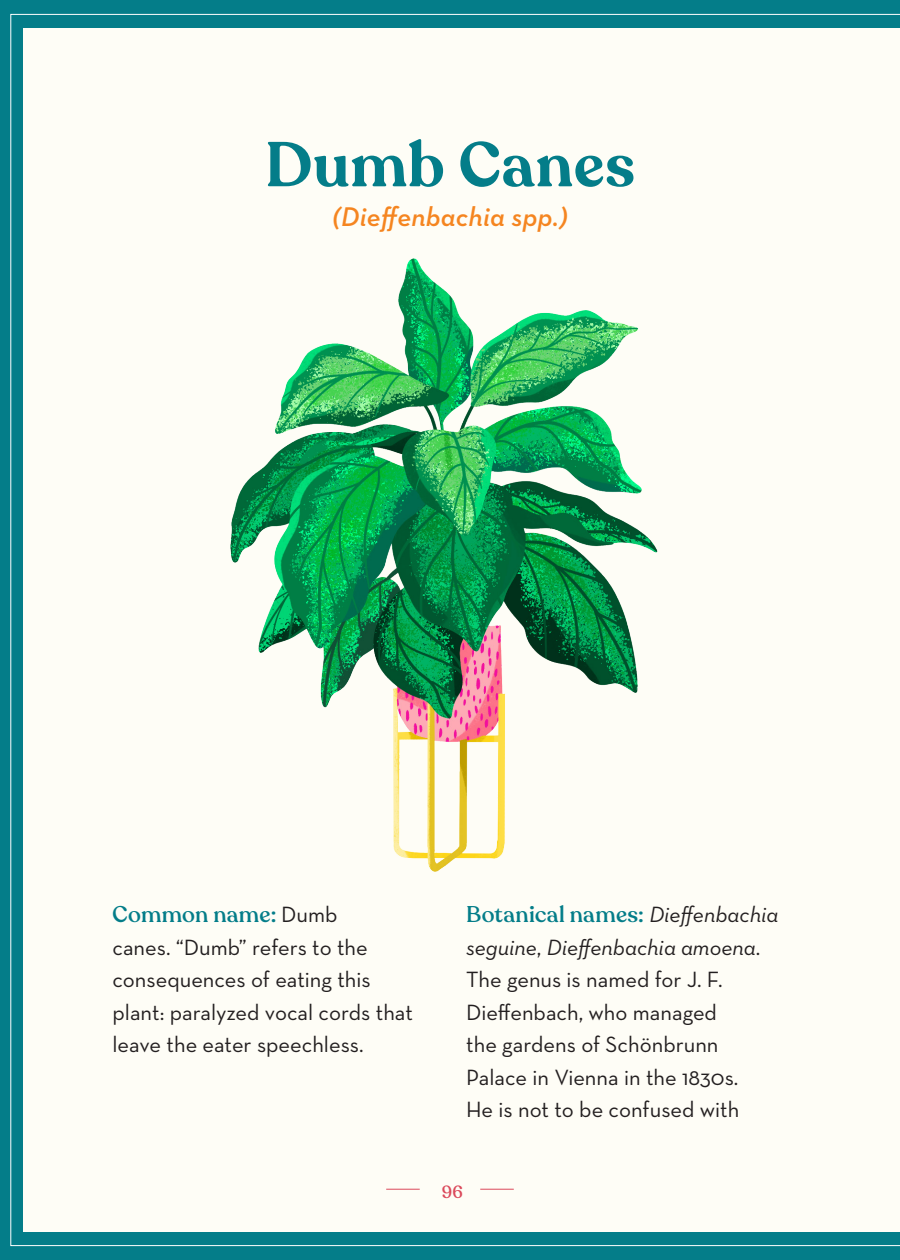
<style>
.page{position:relative;width:900px;height:1260px;background:#fff}
.page>*{position:absolute;margin:0;border:0;box-sizing:border-box;transform-origin:0 0}
.H2_hd_plants_Blue{font:600 62.5px "Recoleta";letter-spacing:.01em;color:#047d89}
.H2_hd_plants_Blue-2{font:italic 600 27.5px "Neutra Text";letter-spacing:.01em;color:#f58520}
.running_txt_col{font:22.5px/32.5px "Neutra Text";color:#231f20}
.t1{font:500 17.5px "Recoleta";color:#db495b}
.s1{font-family:"Recoleta";font-weight:500;color:#047d89}
.s2{font-style:italic}
</style>
<div class="page">
<div style="left:0;top:0;width:900px;height:28px;background:#047d89"></div>
<div style="left:0;top:1232px;width:900px;height:28px;background:#047d89"></div>
<div style="left:0;top:0;width:22px;height:1260px;background:#047d89"></div>
<div style="left:10px;top:14px;width:890px;height:1232px;background:#fefdf6"></div>
<hr style="left:386px;top:1189px;width:34px;height:1px;background:#db495b">
<hr style="left:480px;top:1189px;width:34px;height:1px;background:#db495b">
<img style="left:153px;top:250px;width:585px;height:637px">
<p class="H2_hd_plants_Blue" style="left:265px;top:126px;width:372px">Dumb Canes</p>
<p class="H2_hd_plants_Blue-2" style="left:333px;top:200px;width:236px">(Dieffenbachia spp.)</p>
<p class="running_txt_col" style="left:112px;top:898px;width:302px"><span class="s1">Common name:</span> Dumb<br>canes. “Dumb” refers to the consequences of eating this plant: paralyzed vocal cords that leave the eater speechless.</p>
<p class="running_txt_col" style="left:466px;top:898px;width:314px"><span class="s1">Botanical names:</span> <span class="s2">Dieffenbachia seguine</span>, <span class="s2">Dieffenbachia amoena</span>.<br>The genus is named for J. F.<br>Dieffenbach, who managed<br>the gardens of Schönbrunn<br>Palace in Vienna in the 1830s.<br>He is not to be confused with</p>
<p class="t1" style="left:442px;top:1181px;width:23px">96</p>
</div>
